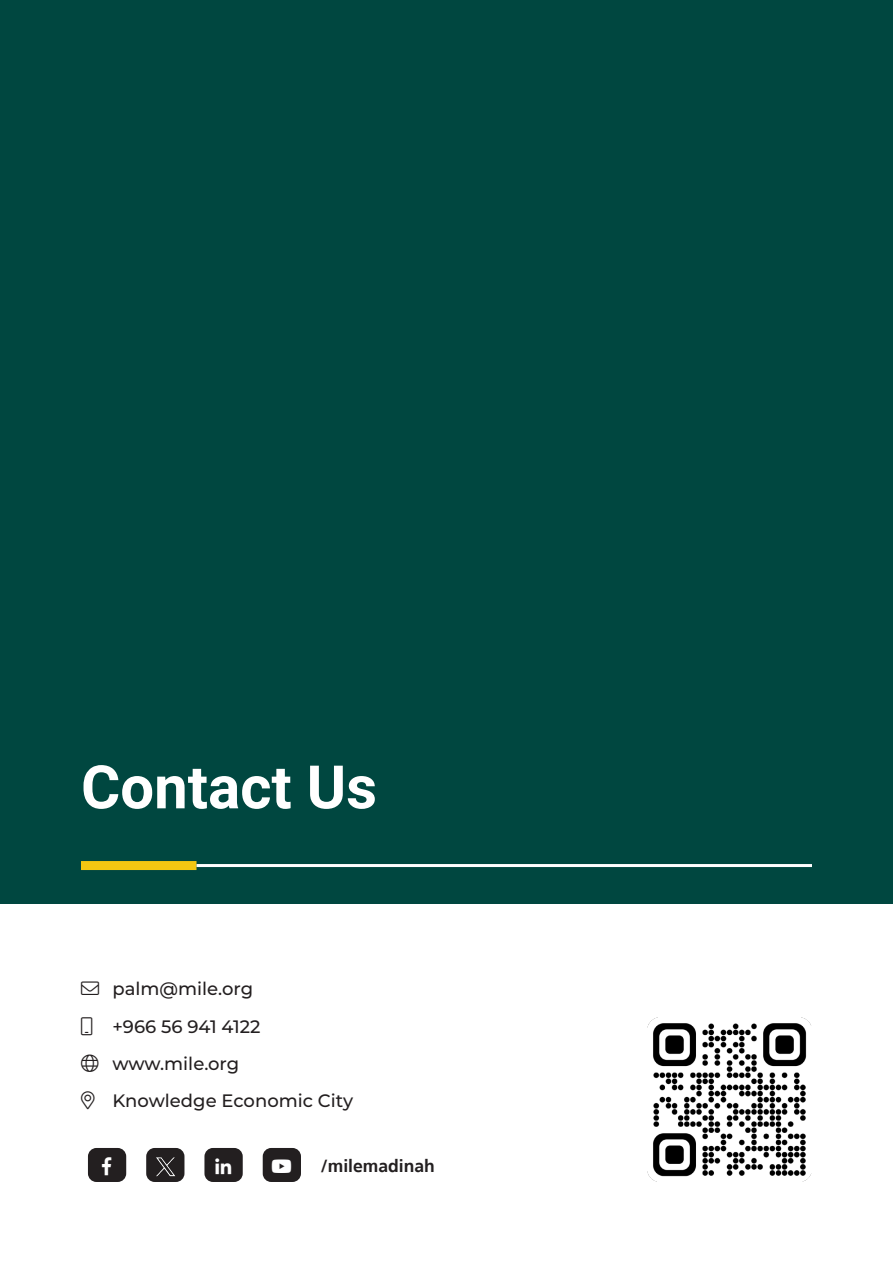
<style>
.page{position:relative;width:893px;height:1263px;background:#fff}
.page>*{position:absolute;margin:0;border:0;box-sizing:border-box;transform-origin:0 0}
._40pt_Align_Left{font:700 60px "Roboto";color:#fff}
.Sub_Body_Text{font:500 18px "Montserrat";color:#231f20}
.Body_Text{font:700 17.55px "Frutiger LT Arabic 65";color:#231f20}
</style>
<div class="page">
<div style="left:0;top:0;width:893px;height:904px;background:#004740"></div>
<div style="left:81px;top:861px;width:115px;height:9px;background:#f3c712"></div>
<hr style="left:196px;top:864px;width:616px;height:3px;background:#fff">
<img style="left:647px;top:1017px;width:165px;height:165px">
<div style="left:88px;top:1148px;width:38px;height:34px;background:#231f20;border-radius:9px"></div>
<div style="left:146px;top:1148px;width:38px;height:34px;background:#231f20;border-radius:9px"></div>
<div style="left:204px;top:1148px;width:39px;height:34px;background:#231f20;border-radius:9px"></div>
<div style="left:263px;top:1148px;width:38px;height:34px;background:#231f20;border-radius:9px"></div>
<img style="left:156px;top:1157px;width:19px;height:20px">
<p class="_40pt_Align_Left" style="left:81px;top:745px;width:297px">Contact Us</p>
<p class="Sub_Body_Text" style="left:81px;top:976px;width:174px">→ palm@mile.org</p>
<p class="Sub_Body_Text" style="left:112px;top:1014px;width:150px">+966 56 941 4122</p>
<p class="Sub_Body_Text" style="left:112px;top:1051px;width:128px">www.mile.org</p>
<p class="Sub_Body_Text" style="left:112px;top:1088px;width:242px">Knowledge Economic City</p>
<p class="Body_Text" style="left:321px;top:1151px;width:115px">/milemadinah</p>
</div>
